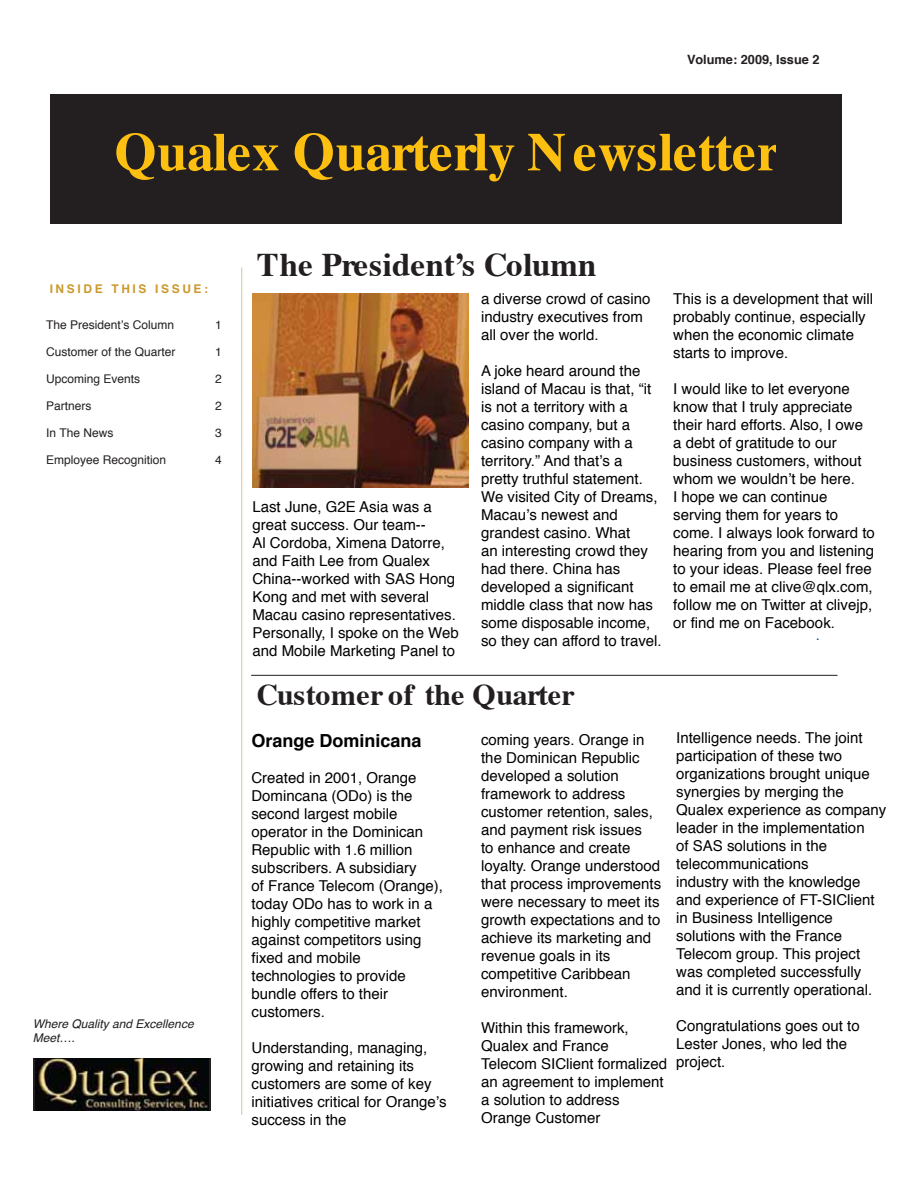
<style>
.page{position:relative;width:918px;height:1188px;background:#fff}
.page>*{position:absolute;margin:0;border:0;box-sizing:border-box;transform-origin:0 0}
.t1{font:700 54px "Times";letter-spacing:-.005em;color:#fdc010}
.t2{font:700 33px "Times";letter-spacing:.005em;color:#231f20}
.t3{font:700 30px "Times";color:#231f20}
.t4{font:700 18px "Helvetica";color:#010101}
.t5{font:15px/18px "Helvetica";color:#010101}
.t6{font:15px "Helvetica";color:#1f4a7e}
.t7{font:700 12.75px "Helvetica";color:#231f20}
.t8{font:12px "Helvetica";color:#231f20}
.t9{font:italic 12px/13.8px "Helvetica";color:#231f20}
.t10{font:700 12px "Helvetica";letter-spacing:.22em;color:#ca9a2c}
</style>
<div class="page">
<div style="left:50px;top:94px;width:792px;height:130px;background:#231f20"></div>
<hr style="left:242px;top:268px;width:1px;height:847px;background:#ccc999">
<hr style="left:251px;top:675px;width:586px;height:1px;background:#231f20">
<div style="left:33px;top:1058px;width:178px;height:52px;background:linear-gradient(to bottom,#231f20,#231f20)"></div>
<img style="left:35px;top:1058px;width:173px;height:52px">
<img style="left:252px;top:293px;width:216px;height:194px">
<p class="t7" style="left:687px;top:49px;width:134px">Volume: 2009, Issue 2</p>
<h1 class="t1" style="left:115px;top:100px;width:668px">Qualex Quarterly Newsletter</h1>
<p class="t10" style="left:50px;top:279px;width:160px">INSIDE THIS ISSUE:</p>
<p class="t8" style="left:46px;top:315px;width:129px">The President’s Column</p>
<p class="t8" style="left:215px;top:315px;width:8px">1</p>
<p class="t8" style="left:46px;top:342px;width:131px">Customer of the Quarter</p>
<p class="t8" style="left:215px;top:342px;width:8px">1</p>
<p class="t8" style="left:46px;top:369px;width:96px">Upcoming Events</p>
<p class="t8" style="left:215px;top:369px;width:8px">2</p>
<p class="t8" style="left:46px;top:396px;width:47px">Partners</p>
<p class="t8" style="left:215px;top:396px;width:8px">2</p>
<p class="t8" style="left:46px;top:423px;width:69px">In The News</p>
<p class="t8" style="left:215px;top:423px;width:8px">3</p>
<p class="t8" style="left:46px;top:450px;width:122px">Employee Recognition</p>
<p class="t8" style="left:215px;top:450px;width:8px">4</p>
<p class="t9" style="left:33px;top:1017px;width:162px">Where Quality and Excellence<br>Meet….</p>
<h2 class="t2" style="left:257px;top:233px;width:341px">The President’s Column</h2>
<p class="t5" style="left:252px;top:499px;width:208px">Last June, G2E Asia was a great success. Our team--<br>Al Cordoba, Ximena Datorre, and Faith Lee from Qualex<br>China--worked with SAS Hong<br>Kong and met with several<br>Macau casino representatives.<br>Personally, I spoke on the Web and Mobile Marketing Panel to</p>
<p class="t5" style="left:481px;top:290px;width:171px">a diverse crowd of casino industry executives from all over the world.</p>
<p class="t5" style="left:481px;top:362px;width:182px">A joke heard around the island of Macau is that, “it is not a territory with a casino company, but a casino company with a territory.” And that’s a pretty truthful statement.<br>We visited City of Dreams,<br>Macau’s newest and grandest casino. What<br>an interesting crowd they had there. China has developed a significant middle class that now has some disposable income, so they can afford to travel.</p>
<h3 class="t3" style="left:257px;top:667px;width:320px">Customer of the Quarter</h3>
<p class="t5" style="left:673px;top:290px;width:202px">This is a development that will probably continue, especially when the economic climate starts to improve.</p>
<p class="t5" style="left:673px;top:380px;width:203px">I would like to let everyone know that I truly appreciate their hard efforts. Also, I owe a debt of gratitude to our business customers, without whom we wouldn’t be here.<br>I hope we can continue serving them for years to come. I always look forward to hearing from you and listening to your ideas. Please feel free to email me at clive@qlx.com, follow me on Twitter at clivejp, or find me on Facebook.</p>
<p class="t6" style="left:816px;top:623px;width:6px">.</p>
<p class="t4" style="left:251px;top:726px;width:172px">Orange Dominicana</p>
<p class="t5" style="left:251px;top:769px;width:193px">Created in 2001, Orange<br>Domincana (ODo) is the second largest mobile operator in the Dominican<br>Republic with 1.6 million subscribers. A subsidiary<br>of France Telecom (Orange), today ODo has to work in a highly competitive market against competitors using fixed and mobile technologies to provide bundle offers to their customers.</p>
<p class="t5" style="left:252px;top:1039px;width:197px">Understanding, managing, growing and retaining its customers are some of key initiatives critical for Orange’s success in the</p>
<p class="t5" style="left:481px;top:731px;width:182px">coming years. Orange in the Dominican Republic developed a solution framework to address customer retention, sales, and payment risk issues<br>to enhance and create loyalty. Orange understood that process improvements were necessary to meet its growth expectations and to achieve its marketing and revenue goals in its competitive Caribbean environment.</p>
<p class="t5" style="left:481px;top:1019px;width:187px">Within this framework,<br>Qualex and France<br>Telecom SIClient formalized an agreement to implement a solution to address<br>Orange Customer</p>
<p class="t5" style="left:676px;top:729px;width:212px">Intelligence needs. The joint participation of these two organizations brought unique synergies by merging the<br>Qualex experience as company leader in the implementation<br>of SAS solutions in the telecommunications<br>industry with the knowledge and experience of FT-SIClient in Business Intelligence solutions with the France<br>Telecom group. This project was completed successfully and it is currently operational.</p>
<p class="t5" style="left:676px;top:1017px;width:185px">Congratulations goes out to<br>Lester Jones, who led the project.</p>
</div>
